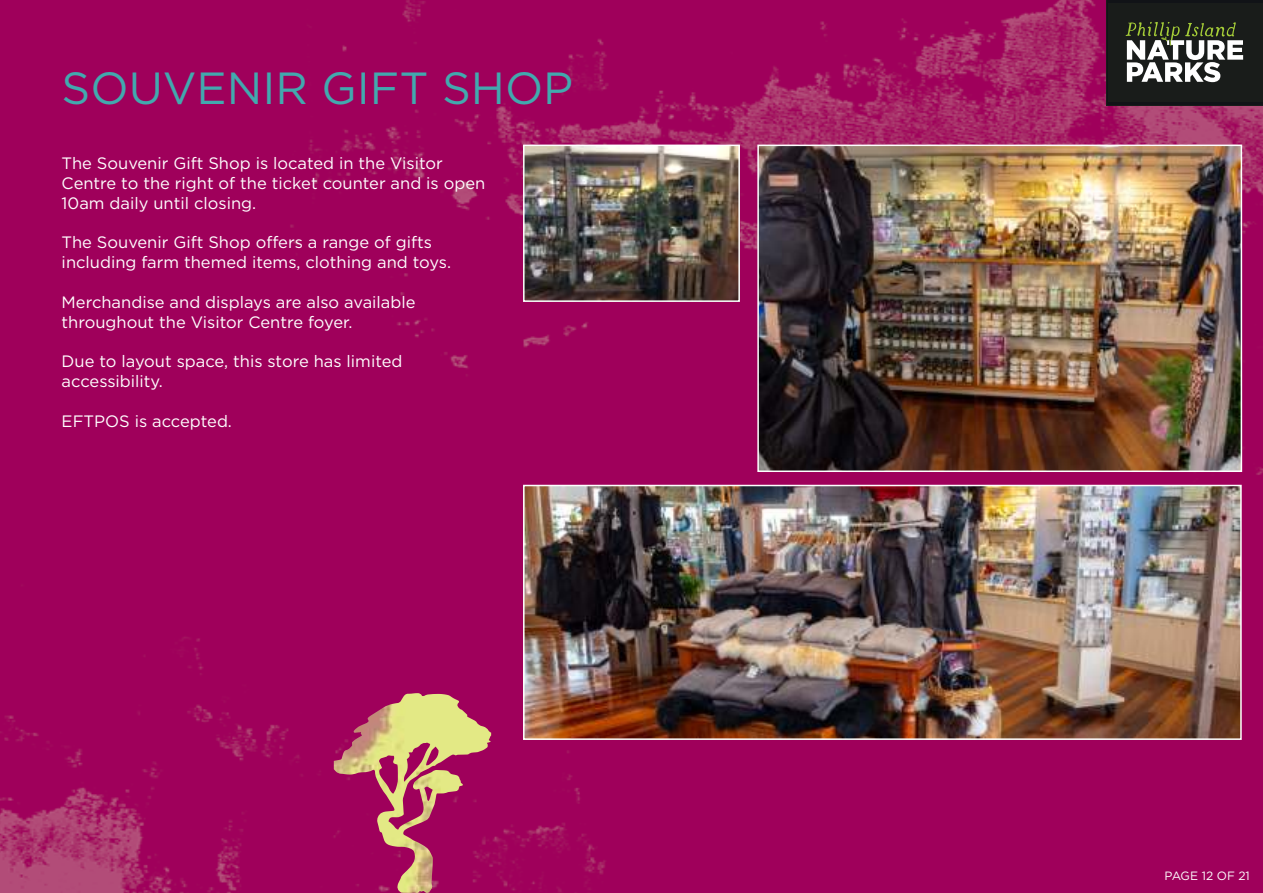
<style>
.page{position:relative;width:1263px;height:893px;background:#fff}
.page>*{position:absolute;margin:0;border:0;box-sizing:border-box;transform-origin:0 0}
.t1{font:45px "Gotham";color:#42a9ae}
.t2{font:16.5px/19.8px "Gotham";color:#fff}
.t3{font:12px "Gotham";color:#fff}
</style>
<div class="page">
<img style="left:0;top:0;width:1263px;height:893px">
<img style="left:334px;top:693px;width:84px;height:200px">
<img style="left:526px;top:488px;width:713px;height:249px">
<div style="left:523px;top:485px;width:719px;height:255px;border:2px solid #fff"></div>
<img style="left:760px;top:148px;width:479px;height:321px">
<div style="left:757px;top:145px;width:485px;height:327px;border:2px solid #fff"></div>
<img style="left:526px;top:148px;width:211px;height:151px">
<div style="left:523px;top:145px;width:217px;height:157px;border:2px solid #fff"></div>
<div style="left:1107px;top:0;width:156px;height:105px;background:#111317"></div>
<div style="left:1107px;top:3px;width:155px;height:98px;background:#191c1a"></div>
<svg style="left:1125px;top:21px;width:119px;height:62px"></svg>
<h1 class="t1" style="left:62px;top:64px;width:513px">SOUVENIR GIFT SHOP</h1>
<p class="t2" style="left:62px;top:154px;width:425px">The Souvenir Gift Shop is located in the Visitor<br>Centre to the right of the ticket counter and is open<br>10am daily until closing.</p>
<p class="t2" style="left:62px;top:233px;width:391px">The Souvenir Gift Shop offers a range of gifts including farm themed items, clothing and toys.</p>
<p class="t2" style="left:62px;top:292px;width:355px">Merchandise and displays are also available throughout the Visitor Centre foyer.</p>
<p class="t2" style="left:62px;top:352px;width:342px">Due to layout space, this store has limited accessibility.</p>
<p class="t2" style="left:62px;top:411px;width:172px">EFTPOS is accepted.</p>
<p class="t3" style="left:1164px;top:870px;width:87px">PAGE 12 OF 21</p>
</div>
